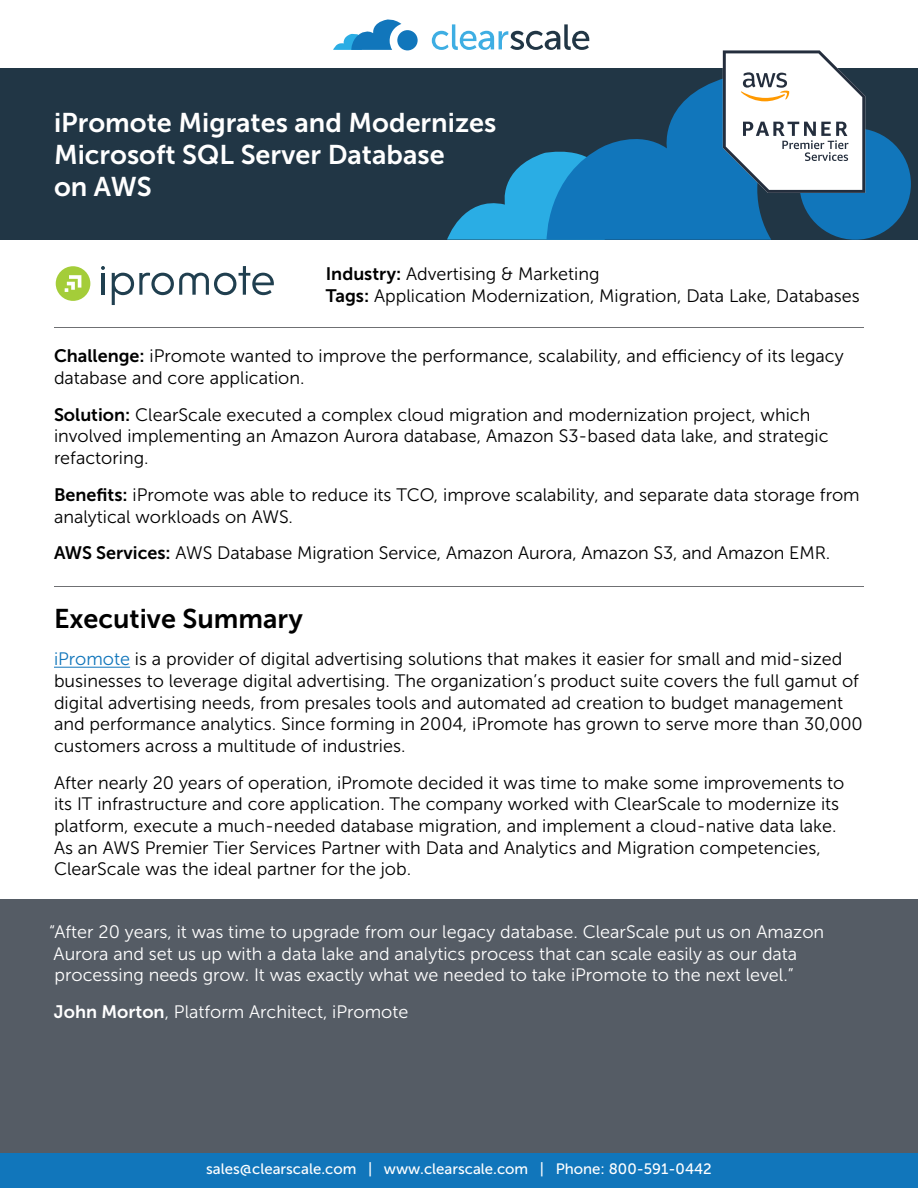
<style>
.page{position:relative;width:918px;height:1188px;background:#fff}
.page>*{position:absolute;margin:0;border:0;box-sizing:border-box;transform-origin:0 0}
.t1{font:27px/32.4px "Museo Sans 700";color:#fff}
.t2{font:27px "Museo Sans 700";color:#000}
.t3{font:18px/21.6px "Museo Sans 300";color:#000}
.t4{font:18px/21.6px "Museo Sans 300";color:#fff}
.t5{font:15px "Museo Sans 500";color:#fff}
.s1{font-family:"Museo Sans 700"}
.s2{color:#1176bb}
</style>
<div class="page">
<div style="left:0;top:899px;width:918px;height:289px;background:#555c65"></div>
<hr style="left:54px;top:667px;width:76px;height:1px;background:#1176bb">
<div style="left:0;top:68px;width:918px;height:172px;background:#213645"></div>
<svg style="left:447px;top:152px;width:99px;height:88px"></svg>
<div style="left:799px;top:128px;width:112px;height:112px;background:#1176bb;border-radius:50%"></div>
<svg style="left:546px;top:66px;width:276px;height:174px;fill:#1176bb"></svg>
<svg style="left:723px;top:50px;width:142px;height:143px"></svg>
<svg style="left:432px;top:24px;width:157px;height:26px"></svg>
<div style="left:397px;top:30px;width:21px;height:20px;background:#1176bb;border-radius:50%"></div>
<svg style="left:333px;top:19px;width:68px;height:31px"></svg>
<div style="left:0;top:1154px;width:918px;height:34px;background:#1176bb"></div>
<hr style="left:54px;top:586px;width:810px;height:1px;background:#6f7073">
<hr style="left:54px;top:327px;width:810px;height:1px;background:#6f7073">
<hr style="left:101px;top:273px;width:3px;height:22px;background:#203f4f">
<svg style="left:112px;top:266px;width:162px;height:39px"></svg>
<svg style="left:101px;top:266px;width:4px;height:4px"></svg>
<svg style="left:56px;top:266px;width:34px;height:35px"></svg>
<h1 class="t1" style="left:54px;top:106px;width:444px">iPromote Migrates and Modernizes<br>Microsoft SQL Server Database<br>on AWS</h1>
<p class="t3" style="left:326px;top:263px;width:536px"><span class="s1">Industry:</span> Advertising &amp; Marketing<br><span class="s1">Tags:</span> Application Modernization, Migration, Data Lake, Databases</p>
<p class="t3" style="left:54px;top:345px;width:791px"><span class="s1">Challenge:</span> iPromote wanted to improve the performance, scalability, and efficiency of its legacy database and core application.</p>
<p class="t3" style="left:54px;top:404px;width:776px"><span class="s1">Solution:</span> ClearScale executed a complex cloud migration and modernization project, which involved implementing an Amazon Aurora database, Amazon S3-based data lake, and strategic refactoring.</p>
<p class="t3" style="left:54px;top:484px;width:807px"><span class="s1">Benefits:</span> iPromote was able to reduce its TCO, improve scalability, and separate data storage from analytical workloads on AWS.</p>
<p class="t3" style="left:54px;top:543px;width:778px"><span class="s1">AWS Services:</span> AWS Database Migration Service, Amazon Aurora, Amazon S3, and Amazon EMR.</p>
<h1 class="t2" style="left:54px;top:604px;width:250px">Executive Summary</h1>
<p class="t3" style="left:54px;top:649px;width:810px"><span class="s2">iPromote</span> is a provider of digital advertising solutions that makes it easier for small and mid-sized businesses to leverage digital advertising. The organization’s product suite covers the full gamut of digital advertising needs, from presales tools and automated ad creation to budget management and performance analytics. Since forming in 2004, iPromote has grown to serve more than 30,000 customers across a multitude of industries.</p>
<p class="t3" style="left:54px;top:772px;width:792px">After nearly 20 years of operation, iPromote decided it was time to make some improvements to its IT infrastructure and core application. The company worked with ClearScale to modernize its platform, execute a much-needed database migration, and implement a cloud-native data lake.<br>As an AWS Premier Tier Services Partner with Data and Analytics and Migration competencies, ClearScale was the ideal partner for the job.</p>
<p class="t4" style="left:49px;top:921px;width:777px">“After 20 years, it was time to upgrade from our legacy database. ClearScale put us on Amazon<br>Aurora and set us up with a data lake and analytics process that can scale easily as our data processing needs grow. It was exactly what we needed to take iPromote to the next level.”</p>
<p class="t4" style="left:54px;top:1001px;width:356px"><span class="s1">John Morton</span>, Platform Architect, iPromote</p>
<p class="t5" style="left:206px;top:1161px;width:507px">sales@clearscale.com | www.clearscale.com | Phone: 800-591-0442</p>
</div>
